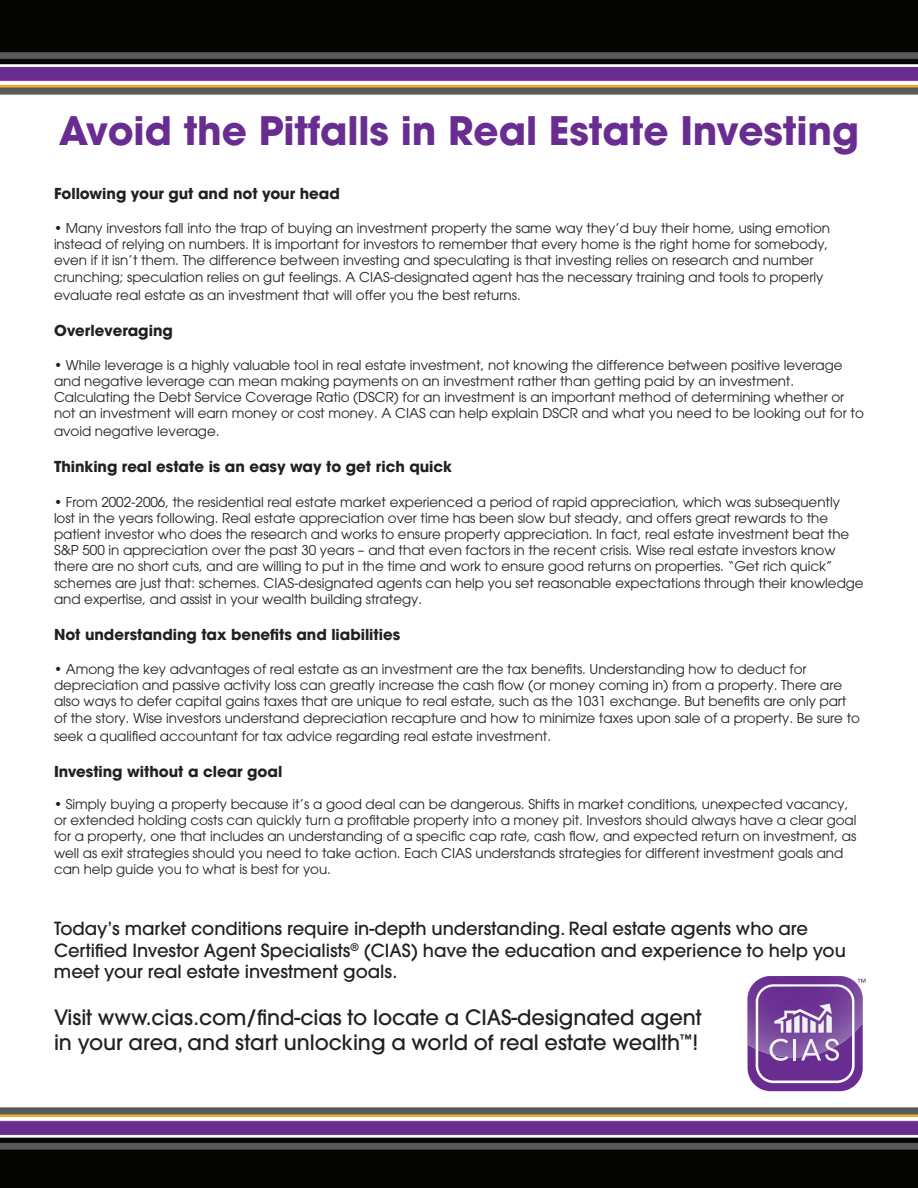
<style>
.page{position:relative;width:918px;height:1188px;background:#fff}
.page>*{position:absolute;margin:0;border:0;box-sizing:border-box;transform-origin:0 0}
.t1{font:700 39px "Avant Garde";letter-spacing:-.005em;color:#692c91}
.t2{font:500 21px/25.2px "Avant Garde";letter-spacing:-.005em;color:#231f20}
.t3{font:500 18px/21.6px "Avant Garde";letter-spacing:-.005em;color:#231f20}
.t4{font:700 15px "Avant Garde";letter-spacing:-.005em;color:#231f20}
.t5{font:13.5px/16.2px "Avant Garde";letter-spacing:-.005em;color:#231f20}
</style>
<div class="page">
<img style="left:0;top:1107px;width:918px;height:81px">
<img style="left:0;top:0;width:918px;height:95px">
<svg style="left:748px;top:976px;width:118px;height:115px"></svg>
<h1 class="t1" style="left:59px;top:105px;width:802px">Avoid the Pitfalls in Real Estate Investing</h1>
<p class="t4" style="left:54px;top:184px;width:287px">Following your gut and not your head</p>
<p class="t5" style="left:54px;top:220px;width:778px">• Many investors fall into the trap of buying an investment property the same way they’d buy their home, using emotion instead of relying on numbers. It is important for investors to remember that every home is the right home for somebody, even if it isn’t them. The difference between investing and speculating is that investing relies on research and number crunching; speculation relies on gut feelings. A CIAS-designated agent has the necessary training and tools to properly</p>
<p class="t5" style="left:54px;top:287px;width:468px">evaluate real estate as an investment that will offer you the best returns.</p>
<p class="t4" style="left:54px;top:320px;width:120px">Overleveraging</p>
<p class="t5" style="left:54px;top:357px;width:811px">• While leverage is a highly valuable tool in real estate investment, not knowing the difference between positive leverage and negative leverage can mean making payments on an investment rather than getting paid by an investment.<br>Calculating the Debt Service Coverage Ratio (DSCR) for an investment is an important method of determining whether or not an investment will earn money or cost money. A CIAS can help explain DSCR and what you need to be looking out for to</p>
<p class="t5" style="left:54px;top:423px;width:167px">avoid negative leverage.</p>
<p class="t4" style="left:54px;top:457px;width:399px">Thinking real estate is an easy way to get rich quick</p>
<p class="t5" style="left:54px;top:494px;width:811px">• From 2002-2006, the residential real estate market experienced a period of rapid appreciation, which was subsequently lost in the years following. Real estate appreciation over time has been slow but steady, and offers great rewards to the patient investor who does the research and works to ensure property appreciation. In fact, real estate investment beat the S&amp;P 500 in appreciation over the past 30 years – and that even factors in the recent crisis. Wise real estate investors know there are no short cuts, and are willing to put in the time and work to ensure good returns on properties. “Get rich quick” schemes are just that: schemes. CIAS-designated agents can help you set reasonable expectations through their knowledge and expertise, and assist in your wealth building strategy.</p>
<p class="t4" style="left:54px;top:625px;width:348px">Not understanding tax benefits and liabilities</p>
<p class="t5" style="left:54px;top:661px;width:808px">• Among the key advantages of real estate as an investment are the tax benefits. Understanding how to deduct for depreciation and passive activity loss can greatly increase the cash flow (or money coming in) from a property. There are also ways to defer capital gains taxes that are unique to real estate, such as the 1031 exchange. But benefits are only part of the story. Wise investors understand depreciation recapture and how to minimize taxes upon sale of a property. Be sure to</p>
<p class="t5" style="left:54px;top:728px;width:499px">seek a qualified accountant for tax advice regarding real estate investment.</p>
<p class="t4" style="left:54px;top:761px;width:230px">Investing without a clear goal</p>
<p class="t5" style="left:54px;top:796px;width:804px">• Simply buying a property because it’s a good deal can be dangerous. Shifts in market conditions, unexpected vacancy, or extended holding costs can quickly turn a profitable property into a money pit. Investors should always have a clear goal for a property, one that includes an understanding of a specific cap rate, cash flow, and expected return on investment, as well as exit strategies should you need to take action. Each CIAS understands strategies for different investment goals and can help guide you to what is best for you.</p>
<h3 class="t3" style="left:54px;top:918px;width:793px">Today’s market conditions require in-depth understanding. Real estate agents who are<br>Certified Investor Agent Specialists<sup>®</sup> (CIAS) have the education and experience to help you meet your real estate investment goals.</h3>
<h2 class="t2" style="left:54px;top:1005px;width:649px">Visit www.cias.com/find-cias to locate a CIAS-designated agent in your area, and start unlocking a world of real estate wealth<sup>™</sup>!</h2>
</div>
